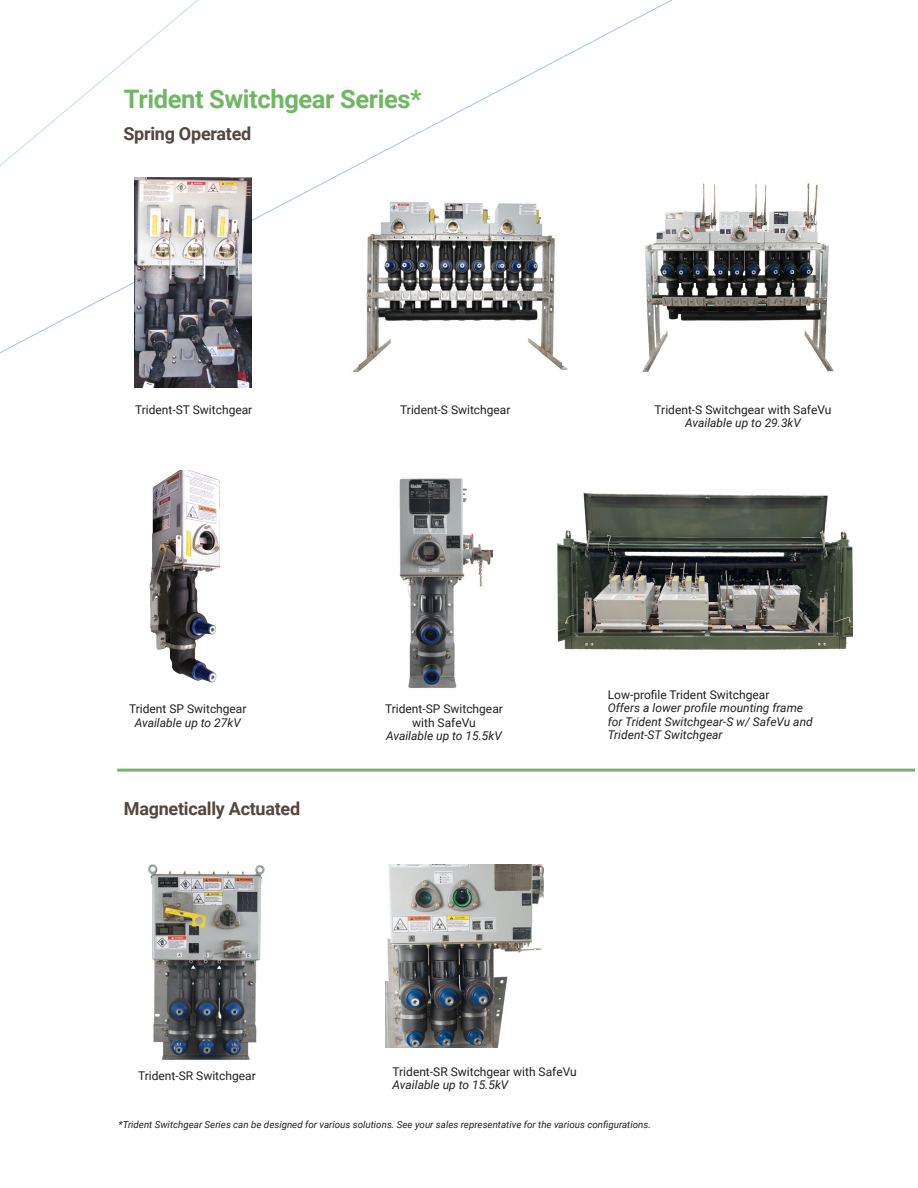
<style>
.page{position:relative;width:918px;height:1188px;background:#fff}
.page>*{position:absolute;margin:0;border:0;box-sizing:border-box;transform-origin:0 0}
.t1{font:700 25.5px "Roboto";letter-spacing:-.015em;color:#70b764}
.t2{font:700 18px "Roboto";letter-spacing:-.015em;color:#544640}
.t3{font:12px "Roboto";color:#231f20}
.t4{font:italic 12px/13.5px "Roboto";color:#231f20}
.t5{font:italic 9.75px "Roboto";color:#231f20}
</style>
<div class="page">
<img style="left:352px;top:202px;width:216px;height:171px">
<img style="left:134px;top:177px;width:118px;height:210px">
<img style="left:148px;top:864px;width:117px;height:196px">
<img style="left:399px;top:478px;width:94px;height:210px">
<img style="left:149px;top:470px;width:71px;height:213px">
<img style="left:385px;top:865px;width:159px;height:183px">
<img style="left:642px;top:183px;width:192px;height:189px">
<hr style="left:117px;top:769px;width:798px;height:3px;background:#70b764">
<img style="left:557px;top:492px;width:296px;height:158px">
<p class="t1" style="left:124px;top:81px;width:299px">Trident Switchgear Series*</p>
<p class="t2" style="left:124px;top:121px;width:129px">Spring Operated</p>
<p class="t3" style="left:135px;top:401px;width:119px">Trident-ST Switchgear</p>
<p class="t3" style="left:400px;top:401px;width:112px">Trident-S Switchgear</p>
<p class="t3" style="left:655px;top:401px;width:178px">Trident-S Switchgear with SafeVu</p>
<p class="t4" style="left:685px;top:416px;width:117px">Available up to 29.3kV</p>
<p class="t3" style="left:129px;top:701px;width:119px">Trident SP Switchgear</p>
<p class="t4" style="left:135px;top:716px;width:108px">Available up to 27kV</p>
<p class="t2" style="left:124px;top:796px;width:178px">Magnetically Actuated</p>
<p class="t3" style="left:385px;top:701px;width:119px">Trident-SP Switchgear</p>
<p class="t3" style="left:412px;top:714px;width:65px">with SafeVu</p>
<p class="t4" style="left:386px;top:729px;width:117px">Available up to 15.5kV</p>
<p class="t3" style="left:608px;top:686px;width:163px">Low-profile Trident Switchgear</p>
<p class="t4" style="left:608px;top:701px;width:207px">Offers a lower profile mounting frame for Trident Switchgear-S w/ SafeVu and<br>Trident-ST Switchgear</p>
<p class="t3" style="left:138px;top:1067px;width:119px">Trident-SR Switchgear</p>
<p class="t3" style="left:393px;top:1063px;width:186px">Trident-SR Switchgear with SafeVu</p>
<p class="t4" style="left:393px;top:1078px;width:117px">Available up to 15.5kV</p>
<p class="t5" style="left:119px;top:1118px;width:534px">*Trident Switchgear Series can be designed for various solutions. See your sales representative for the various configurations.</p>
</div>
